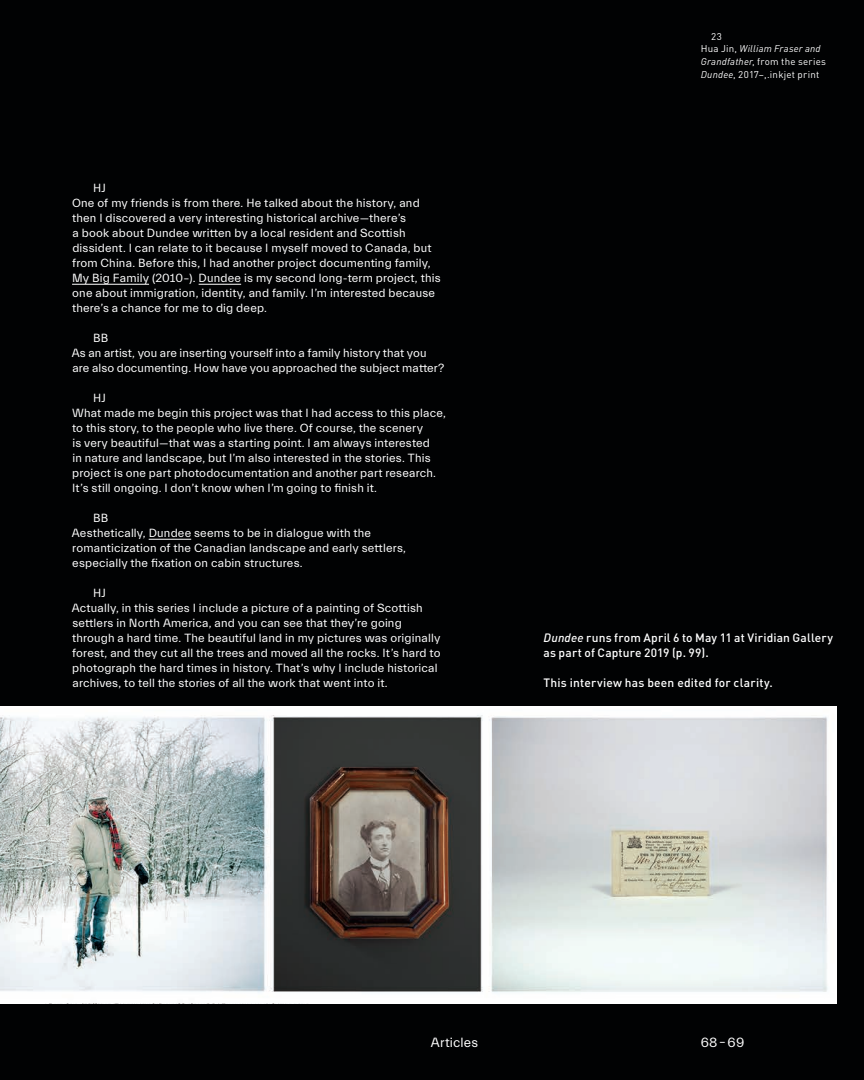
<style>
.page{position:relative;width:864px;height:1080px;background:#010203}
.page>*{position:absolute;margin:0;border:0;box-sizing:border-box;transform-origin:0 0}
.t1{font:13.5px "Everett";letter-spacing:.01em;color:#fff}
.t2{font:12px/15px "Everett";letter-spacing:.015em;color:#fff}
.t3{font:500 12px/15px "DIN";letter-spacing:.015em;color:#fff}
.t4{font:9.75px/12.8px "DIN";letter-spacing:.025em;color:#fff}
.s1{font-style:italic}
</style>
<div class="page">
<img style="left:0;top:707px;width:837px;height:296px">
<hr style="left:72px;top:284px;width:77px;height:1px;background:#fff">
<hr style="left:199px;top:284px;width:42px;height:1px;background:#fff">
<hr style="left:149px;top:539px;width:42px;height:1px;background:#fff">
<p class="t2" style="left:72px;top:181px;width:370px;text-indent:21px">HJ<br>One of my friends is from there. He talked about the history, and then I discovered a very interesting historical archive—there’s<br>a book about Dundee written by a local resident and Scottish dissident. I can relate to it because I myself moved to Canada, but from China. Before this, I had another project documenting family, My Big Family (2010–). Dundee is my second long-term project, this one about immigration, identity, and family. I’m interested because there’s a chance for me to dig deep.</p>
<p class="t2" style="left:72px;top:331px;width:374px;text-indent:21px">BB<br>As an artist, you are inserting yourself into a family history that you are also documenting. How have you approached the subject matter?</p>
<p class="t2" style="left:72px;top:391px;width:375px;text-indent:21px">HJ<br>What made me begin this project was that I had access to this place, to this story, to the people who live there. Of course, the scenery<br>is very beautiful—that was a starting point. I am always interested<br>in nature and landscape, but I’m also interested in the stories. This project is one part photodocumentation and another part research.<br>It’s still ongoing. I don’t know when I’m going to finish it.</p>
<p class="t2" style="left:72px;top:511px;width:336px;text-indent:21px">BB<br>Aesthetically, Dundee seems to be in dialogue with the romanticization of the Canadian landscape and early settlers, especially the fixation on cabin structures.</p>
<p class="t2" style="left:72px;top:586px;width:370px;text-indent:21px">HJ<br>Actually, in this series I include a picture of a painting of Scottish settlers in North America, and you can see that they’re going through a hard time. The beautiful land in my pictures was originally forest, and they cut all the trees and moved all the rocks. It’s hard to photograph the hard times in history. That’s why I include historical archives, to tell the stories of all the work that went into it.</p>
<p class="t4" style="left:701px;top:30px;width:127px;text-indent:11px">23<br>Hua Jin, <span class="s1">William Fraser and<br>Grandfather</span>, from the series<br><span class="s1">Dundee</span>, 2017–,.inkjet print</p>
<p class="t3" style="left:544px;top:630px;width:291px"><span class="s1">Dundee</span> runs from April 6 to May 11 at Viridian Gallery as part of Capture 2019 (p. 99).</p>
<p class="t3" style="left:544px;top:675px;width:231px">This interview has been edited for clarity.</p>
<p class="t1" style="left:431px;top:1035px;width:49px">Articles</p>
<p class="t1" style="left:701px;top:1035px;width:45px">68–69</p>
</div>
